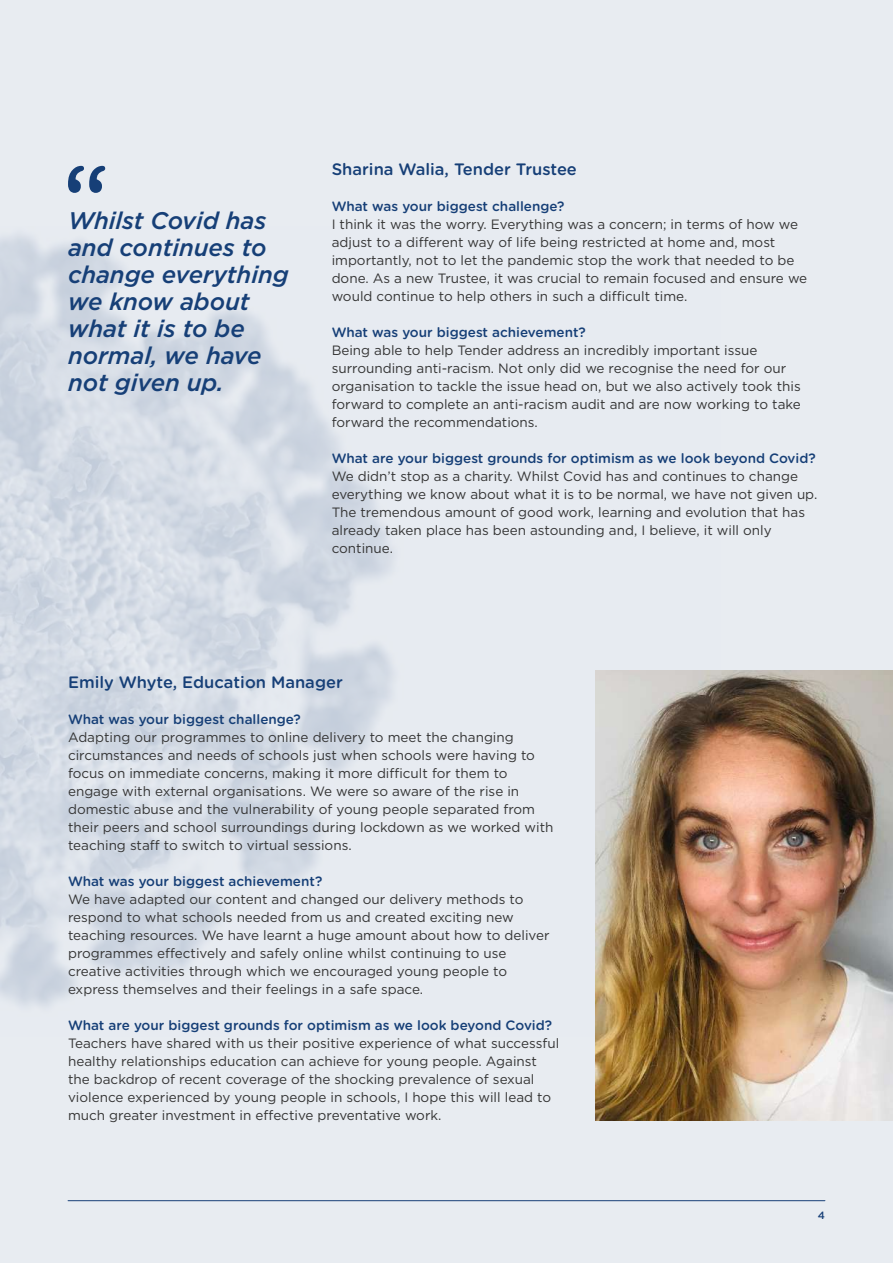
<style>
.page{position:relative;width:893px;height:1263px;background:#fff}
.page>*{position:absolute;margin:0;border:0;box-sizing:border-box;transform-origin:0 0}
.t1{font:500 94.05px "Gotham Rounded";color:#163f77}
.t2{font:italic 500 24px/27px "Gotham";letter-spacing:-.005em;color:#163f77}
.t3{font:500 16.5px "Gotham Rounded";color:#163f77}
.t4{font:13.5px/18px "Gotham";color:#343434}
.t5{font:500 13.5px "Gotham Rounded";color:#163f77}
.t6{font:500 10.5px "Gotham";color:#163f77}
</style>
<div class="page">
<div style="left:0;top:0;width:893px;height:1263px;background:#163f77;opacity:.1"></div>
<img style="left:595px;top:670px;width:298px;height:450px">
<hr style="left:68px;top:1200px;width:757px;height:1px;background:#173f77">
<h1 class="t1" style="left:63px;top:157px;width:47px">“</h1>
<h2 class="t2" style="left:68px;top:208px;width:222px">Whilst Covid has and continues to change everything we know about what it is to be normal, we have not given up.</h2>
<p class="t3" style="left:332px;top:162px;width:247px">Sharina Walia, Tender Trustee</p>
<p class="t5" style="left:332px;top:200px;width:234px">What was your biggest challenge?</p>
<p class="t4" style="left:332px;top:216px;width:477px">I think it was the worry. Everything was a concern; in terms of how we adjust to a different way of life being restricted at home and, most importantly, not to let the pandemic stop the work that needed to be done. As a new Trustee, it was crucial to remain focused and ensure we would continue to help others in such a difficult time.</p>
<p class="t5" style="left:332px;top:326px;width:256px">What was your biggest achievement?</p>
<p class="t4" style="left:332px;top:342px;width:471px">Being able to help Tender address an incredibly important issue surrounding anti-racism. Not only did we recognise the need for our organisation to tackle the issue head on, but we also actively took this forward to complete an anti-racism audit and are now working to take forward the recommendations.</p>
<p class="t5" style="left:332px;top:452px;width:486px">What are your biggest grounds for optimism as we look beyond Covid?</p>
<p class="t4" style="left:332px;top:468px;width:487px">We didn’t stop as a charity. Whilst Covid has and continues to change everything we know about what it is to be normal, we have not given up.<br>The tremendous amount of good work, learning and evolution that has already taken place has been astounding and, I believe, it will only continue.</p>
<p class="t3" style="left:68px;top:675px;width:276px">Emily Whyte, Education Manager</p>
<p class="t5" style="left:68px;top:713px;width:234px">What was your biggest challenge?</p>
<p class="t4" style="left:68px;top:729px;width:487px">Adapting our programmes to online delivery to meet the changing circumstances and needs of schools just when schools were having to focus on immediate concerns, making it more difficult for them to engage with external organisations. We were so aware of the rise in domestic abuse and the vulnerability of young people separated from their peers and school surroundings during lockdown as we worked with teaching staff to switch to virtual sessions.</p>
<p class="t5" style="left:68px;top:875px;width:256px">What was your biggest achievement?</p>
<p class="t4" style="left:68px;top:891px;width:483px">We have adapted our content and changed our delivery methods to respond to what schools needed from us and created exciting new teaching resources. We have learnt a huge amount about how to deliver programmes effectively and safely online whilst continuing to use creative activities through which we encouraged young people to express themselves and their feelings in a safe space.</p>
<p class="t5" style="left:68px;top:1019px;width:486px">What are your biggest grounds for optimism as we look beyond Covid?</p>
<p class="t4" style="left:68px;top:1035px;width:493px">Teachers have shared with us their positive experience of what successful healthy relationships education can achieve for young people. Against the backdrop of recent coverage of the shocking prevalence of sexual violence experienced by young people in schools, I hope this will lead to much greater investment in effective preventative work.</p>
<p class="t6" style="left:818px;top:1211px;width:9px">4</p>
</div>
